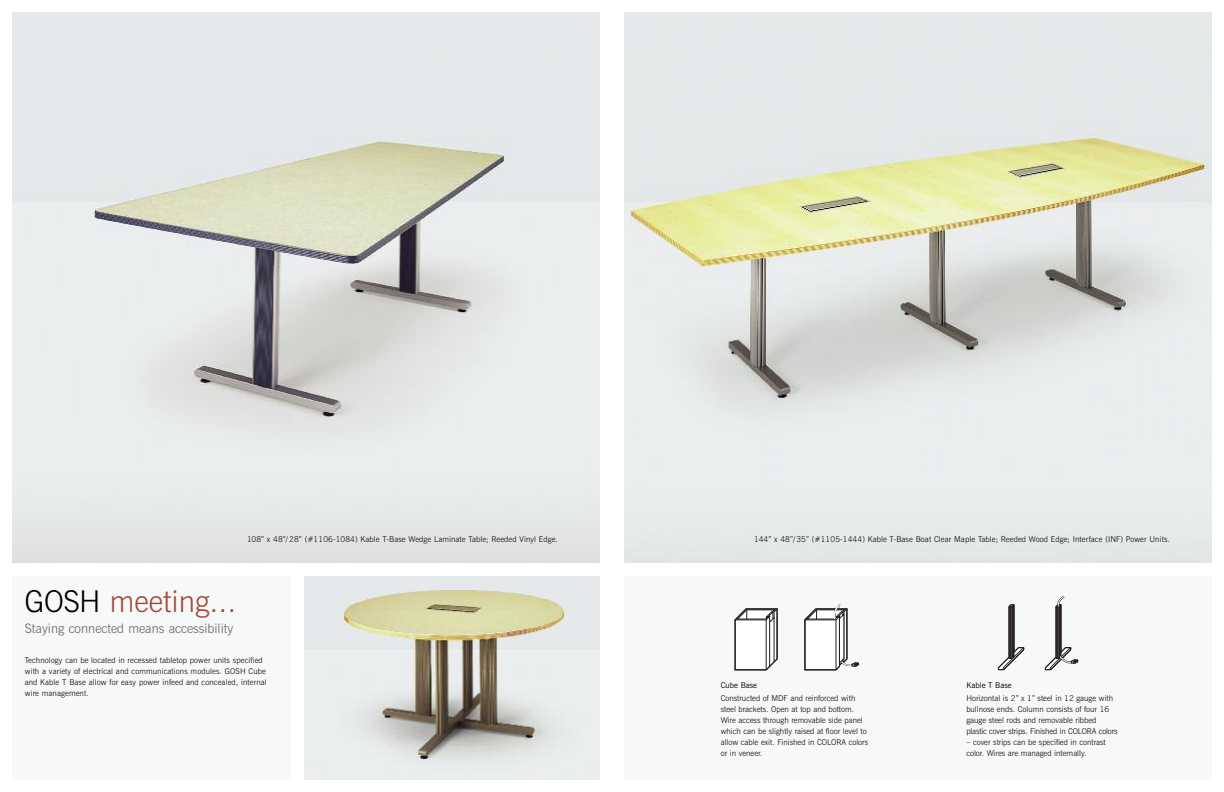
<style>
.page{position:relative;width:1224px;height:792px;background:#fff}
.page>*{position:absolute;margin:0;border:0;box-sizing:border-box;transform-origin:0 0}
.t1{font:300 30px "News Gothic BT";color:#a2483a}
.t2{font:300 13px "News Gothic BT";color:#616366}
.t3{font:300 8px/11px "News Gothic BT";color:#000}
.t4{font:8px "News Gothic BT";color:#000}
.s1{color:#000}
</style>
<div class="page">
<img style="left:12px;top:12px;width:588px;height:550px">
<img style="left:624px;top:12px;width:588px;height:550px">
<div style="left:624px;top:576px;width:588px;height:204px;background:#f7f8f8"></div>
<div style="left:12px;top:576px;width:279px;height:204px;background:#f7f8f8"></div>
<img style="left:304px;top:576px;width:296px;height:204px">
<svg style="left:997px;top:604px;width:28px;height:67px"></svg>
<hr style="left:1009px;top:607px;width:1px;height:51px;background:#231f20">
<hr style="left:1013px;top:605px;width:1px;height:52px;background:#231f20">
<hr style="left:1013px;top:606px;width:1px;height:52px;background:#231f20">
<hr style="left:1012px;top:607px;width:1px;height:51px;background:#231f20">
<hr style="left:1010px;top:607px;width:1px;height:51px;background:#231f20">
<svg style="left:1044px;top:596px;width:34px;height:75px"></svg>
<svg style="left:734px;top:608px;width:44px;height:63px"></svg>
<svg style="left:804px;top:604px;width:55px;height:67px"></svg>
<p class="t3" style="left:247px;top:534px;width:312px">108” x 48”/28” (#1106-1084) Kable T-Base Wedge Laminate Table; Reeded Vinyl Edge.</p>
<p class="t3" style="left:754px;top:534px;width:417px">144” x 48”/35” (#1105-1444) Kable T-Base Boat Clear Maple Table; Reeded Wood Edge; Interface (INF) Power Units.</p>
<h1 class="t1" style="left:25px;top:591px;width:213px"><span class="s1">GOSH</span> meeting...</h1>
<h2 class="t2" style="left:25px;top:624px;width:210px">Staying connected means accessibility</h2>
<p class="t3" style="left:25px;top:656px;width:244px">Technology can be located in recessed tabletop power units specified with a variety of electrical and communications modules. GOSH Cube and Kable T Base allow for easy power infeed and concealed, internal wire management.</p>
<p class="t4" style="left:721px;top:682px;width:38px">Cube Base</p>
<p class="t3" style="left:721px;top:693px;width:149px">Constructed of MDF and reinforced with steel brackets. Open at top and bottom.<br>Wire access through removable side panel which can be slightly raised at floor level to allow cable exit. Finished in COLORA colors or in veneer.</p>
<p class="t4" style="left:966px;top:682px;width:47px">Kable T Base</p>
<p class="t3" style="left:966px;top:693px;width:153px">Horizontal is 2” x 1” steel in 12 gauge with bullnose ends. Column consists of four 16 gauge steel rods and removable ribbed plastic cover strips. Finished in COLORA colors</p>
<p class="t3" style="left:966px;top:737px;width:141px">– cover strips can be specified in contrast color. Wires are managed internally.</p>
</div>
